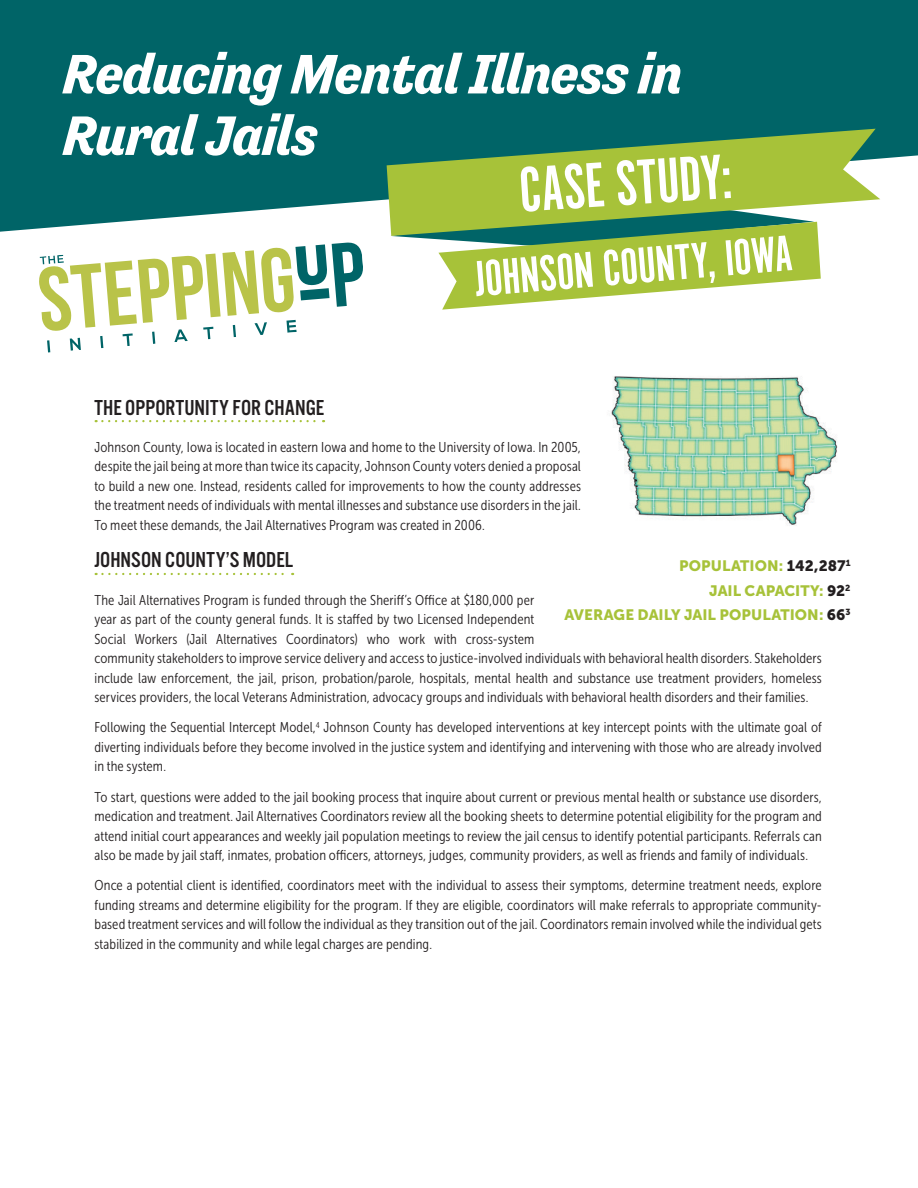
<style>
.page{position:relative;width:918px;height:1188px;background:#fff}
.page>*{position:absolute;margin:0;border:0;box-sizing:border-box;transform-origin:0 0}
.t1{font:66px "Alternate Got No 1 D";color:#fff}
.big_para{font:italic 700 57px/61.5px "Tenso";letter-spacing:-.015em;color:#fff}
.t2{font:52.5px "Alternate Got No 1 D";color:#fff}
.headers_1{font:22.5px "Alternate Got No 3 D";color:#231f20}
.t3{font:15px "Museo Sans 900";color:#a7c239}
.body_main_1{font:14.25px/19.5px "Museo Sans Cond 300";letter-spacing:.005em;color:#231f20;text-align:justify}
.s1{color:#231f20}
</style>
<div class="page">
<svg style="left:96px;top:420px;width:228px;height:2px"></svg>
<svg style="left:96px;top:573px;width:197px;height:2px"></svg>
<img style="left:611px;top:376px;width:227px;height:150px">
<div style="left:0;top:0;width:918px;height:232px;background:#006467"></div>
<svg style="left:387px;top:129px;width:493px;height:103px;background:#83ae53"></svg>
<svg style="left:391px;top:199px;width:430px;height:111px"></svg>
<svg style="left:39px;top:242px;width:324px;height:111px"></svg>
<p class="big_para" style="left:63px;top:43px;width:621px">Reducing Mental Illness in<br>Rural Jails</p>
<p class="t1" style="left:517px;top:156px;width:215px;rotate:-4deg">CASE STUDY:</p>
<p class="t2" style="left:472px;top:252px;width:320px;rotate:-5deg">JOHNSON COUNTY, IOWA</p>
<p class="headers_1" style="left:94px;top:395px;width:231px">THE OPPORTUNITY FOR CHANGE</p>
<p class="body_main_1" style="left:94px;top:437px;width:488px">Johnson County, Iowa is located in eastern Iowa and home to the University of Iowa. In 2005, despite the jail being at more than twice its capacity, Johnson County voters denied a proposal to build a new one. Instead, residents called for improvements to how the county addresses the treatment needs of individuals with mental illnesses and substance use disorders in the jail.<br>To meet these demands, the Jail Alternatives Program was created in 2006.</p>
<p class="headers_1" style="left:94px;top:548px;width:200px">JOHNSON COUNTY’S MODEL</p>
<p class="body_main_1" style="left:94px;top:590px;width:729px;text-align:left">The Jail Alternatives Program is funded through the Sheriff’s Office at $180,000 per<br>year as part of the county general funds. It is staffed by two Licensed Independent<br>Social Workers (Jail Alternatives Coordinators) who work with cross-system<br>community stakeholders to improve service delivery and access to justice-involved individuals with behavioral health disorders. Stakeholders include law enforcement, the jail, prison, probation/parole, hospitals, mental health and substance use treatment providers, homeless services providers, the local Veterans Administration, advocacy groups and individuals with behavioral health disorders and their families.</p>
<p class="body_main_1" style="left:94px;top:718px;width:729px">Following the Sequential Intercept Model,<sup>4</sup> Johnson County has developed interventions at key intercept points with the ultimate goal of diverting individuals before they become involved in the justice system and identifying and intervening with those who are already involved in the system.</p>
<p class="body_main_1" style="left:94px;top:787px;width:729px">To start, questions were added to the jail booking process that inquire about current or previous mental health or substance use disorders, medication and treatment. Jail Alternatives Coordinators review all the booking sheets to determine potential eligibility for the program and attend initial court appearances and weekly jail population meetings to review the jail census to identify potential participants. Referrals can also be made by jail staff, inmates, probation officers, attorneys, judges, community providers, as well as friends and family of individuals.</p>
<p class="body_main_1" style="left:94px;top:876px;width:729px">Once a potential client is identified, coordinators meet with the individual to assess their symptoms, determine treatment needs, explore funding streams and determine eligibility for the program. If they are eligible, coordinators will make referrals to appropriate community&shy;based treatment services and will follow the individual as they transition out of the jail. Coordinators remain involved while the individual gets stabilized in the community and while legal charges are pending.</p>
<p class="t3" style="left:679px;top:557px;width:173px">POPULATION: <span class="s1">142,287</span><sup>1</sup></p>
<p class="t3" style="left:709px;top:582px;width:143px">JAIL CAPACITY: <span class="s1">92</span><sup>2</sup></p>
<p class="t3" style="left:564px;top:607px;width:288px">AVERAGE DAILY JAIL POPULATION: <span class="s1">66</span><sup>3</sup></p>
</div>
